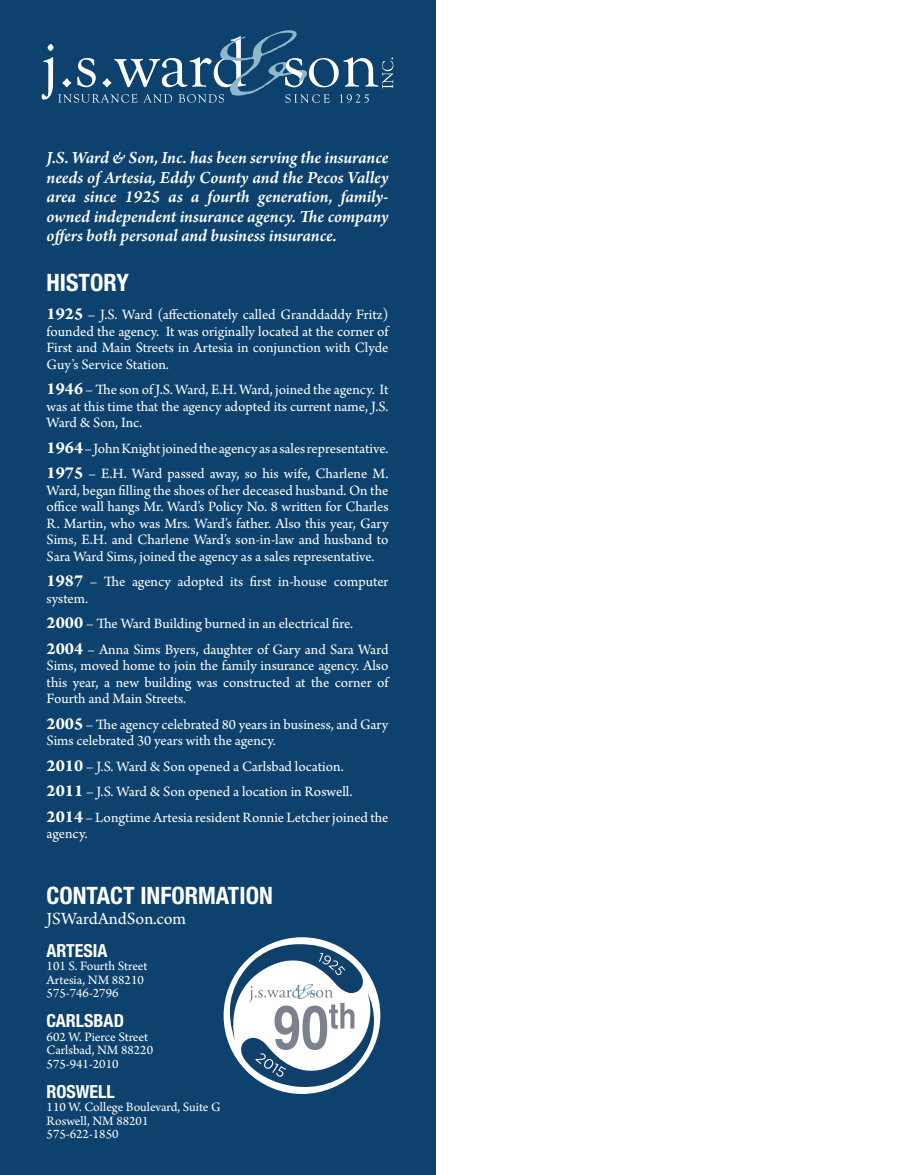
<style>
.page{position:relative;width:905px;height:1175px;background:#fff}
.page>*{position:absolute;margin:0;border:0;box-sizing:border-box;transform-origin:0 0}
.t1{font:700 condensed 24px "Helvetica Neue";color:#fff}
.t2{font:italic 600 18px/19.5px "Arno Pro";letter-spacing:-.005em;color:#fff;text-align:justify}
.t3{font:700 condensed 18px "Helvetica Neue";color:#fff}
.t4{font:18px "Arno Pro";color:#fff}
.t5{font:15px/16.5px "Arno Pro";color:#fff}
.t6{font:13.5px/13.5px "Arno Pro";color:#fff}
.s1{font-weight:700;font-size:18px}
</style>
<div class="page">
<div style="left:0;top:0;width:435px;height:1174px;background:#0e426e"></div>
<svg style="left:42px;top:30px;width:351px;height:73px"></svg>
<div style="left:224px;top:937px;width:156px;height:157px;background:#fff;border-radius:50%"></div>
<svg style="left:229px;top:944px;width:152px;height:150px"></svg>
<p class="t2" style="left:47px;top:149px;width:343px">J.S. Ward &amp; Son, Inc. has been serving the insurance needs of Artesia, Eddy County and the Pecos Valley area since 1925 as a fourth generation, family&shy;owned independent insurance agency. The company offers both personal and business insurance.</p>
<h1 class="t1" style="left:47px;top:267px;width:84px">HISTORY</h1>
<p class="t5" style="left:47px;top:307px;width:343px;text-align:justify"><span class="s1">1925</span> – J.S. Ward (affectionately called Granddaddy Fritz) founded the agency. It was originally located at the corner of First and Main Streets in Artesia in conjunction with Clyde Guy’s Service Station.</p>
<p class="t5" style="left:47px;top:382px;width:343px;text-align:justify"><span class="s1">1946</span> – The son of J.S. Ward, E.H. Ward, joined the agency. It was at this time that the agency adopted its current name, J.S.<br>Ward &amp; Son, Inc.</p>
<p class="t5" style="left:47px;top:436px;width:343px;line-height:25.5px"><span class="s1">1964</span> – John Knight joined the agency as a sales representative.<br><span class="s1">1975</span> – E.H. Ward passed away, so his wife, Charlene M.</p>
<p class="t5" style="left:47px;top:483px;width:343px;text-align:justify">Ward, began filling the shoes of her deceased husband. On the office wall hangs Mr. Ward’s Policy No. 8 written for Charles R. Martin, who was Mrs. Ward’s father. Also this year, Gary Sims, E.H. and Charlene Ward’s son-in-law and husband to Sara Ward Sims, joined the agency as a sales representative.</p>
<p class="t5" style="left:47px;top:574px;width:343px"><span class="s1">1987</span> – The agency adopted its first in-house computer system.</p>
<p class="t5" style="left:47px;top:612px;width:343px;line-height:25.5px"><span class="s1">2000</span> – The Ward Building burned in an electrical fire.<br><span class="s1">2004</span> – Anna Sims Byers, daughter of Gary and Sara Ward</p>
<p class="t5" style="left:47px;top:658px;width:343px;text-align:justify">Sims, moved home to join the family insurance agency. Also this year, a new building was constructed at the corner of Fourth and Main Streets.</p>
<p class="t5" style="left:47px;top:717px;width:343px"><span class="s1">2005</span> – The agency celebrated 80 years in business, and Gary<br>Sims celebrated 30 years with the agency.</p>
<p class="t5" style="left:47px;top:754px;width:343px;line-height:25.5px"><span class="s1">2010</span> – J.S. Ward &amp; Son opened a Carlsbad location.<br><span class="s1">2011</span> – J.S. Ward &amp; Son opened a location in Roswell.<br><span class="s1">2014</span> – Longtime Artesia resident Ronnie Letcher joined the</p>
<p class="t5" style="left:47px;top:826px;width:42px">agency.</p>
<h1 class="t1" style="left:47px;top:881px;width:228px">CONTACT INFORMATION</h1>
<p class="t4" style="left:47px;top:908px;width:141px">JSWardAndSon.com</p>
<p class="t3" style="left:47px;top:939px;width:62px">ARTESIA</p>
<p class="t6" style="left:47px;top:960px;width:102px">101 S. Fourth Street<br>Artesia, NM 88210<br>575-746-2796</p>
<p class="t3" style="left:47px;top:1010px;width:79px">CARLSBAD</p>
<p class="t6" style="left:47px;top:1030px;width:108px">602 W. Pierce Street<br>Carlsbad, NM 88220<br>575-941-2010</p>
<p class="t3" style="left:47px;top:1080px;width:70px">ROSWELL</p>
<p class="t6" style="left:47px;top:1101px;width:175px">110 W. College Boulevard, Suite G<br>Roswell, NM 88201<br>575-622-1850</p>
</div>
